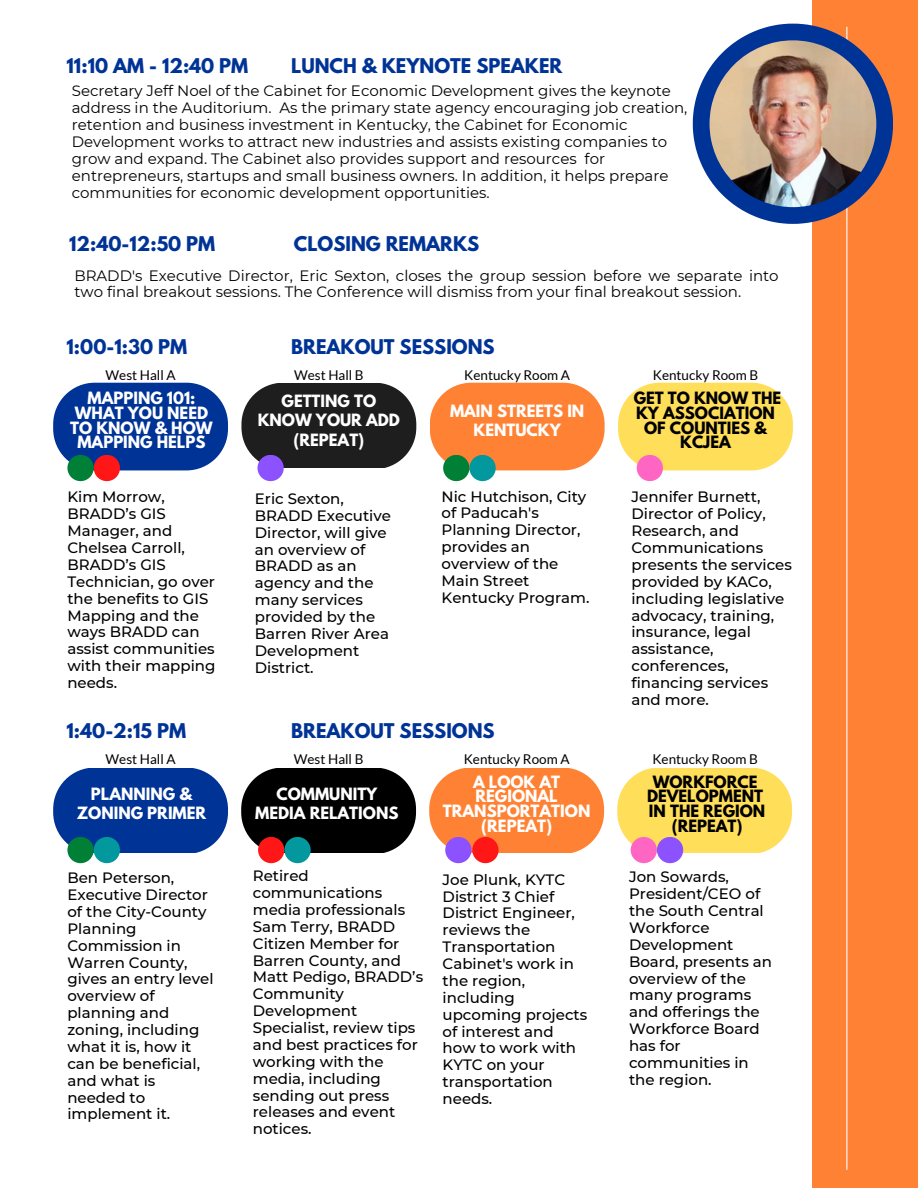
<style>
.page{position:relative;width:918px;height:1188px;background:#fff}
.page>*{position:absolute;margin:0;border:0;box-sizing:border-box;transform-origin:0 0}
.t1{font:700 18px "League Spartan";color:#003396}
.t2{font:500 15px/16.8px "Montserrat";color:#000}
.t3{font:15px/16.8px "Montserrat";color:#000}
.t4{font:700 15px/14.7px "League Spartan";color:#fff;text-align:center}
.t5{font:700 15px/14.7px "League Spartan";color:#000;text-align:center}
.t6{font:13.5px "Lato";color:#000}
</style>
<div class="page">
<div style="left:812px;top:0;width:106px;height:1188px;background:#ff8234"></div>
<hr style="left:846px;top:27px;width:1px;height:1143px;background:#fff">
<svg style="left:241px;top:383px;width:175px;height:85px;background:#323232"></svg>
<div style="left:257px;top:455px;width:27px;height:26px;background:#8c52ff;border-radius:50%"></div>
<svg style="left:693px;top:24px;width:200px;height:200px"></svg>
<img style="left:710px;top:40px;width:166px;height:167px">
<svg style="left:429px;top:768px;width:175px;height:84px;background:#fe8d46"></svg>
<div style="left:445px;top:837px;width:27px;height:26px;background:#8c52ff;border-radius:50%"></div>
<svg style="left:241px;top:768px;width:175px;height:84px;background:#171717"></svg>
<div style="left:258px;top:837px;width:26px;height:26px;background:#ff1616;border-radius:50%"></div>
<div style="left:284px;top:837px;width:27px;height:26px;background:#03989e;border-radius:50%"></div>
<svg style="left:53px;top:768px;width:175px;height:84px;background:#17459f"></svg>
<div style="left:67px;top:837px;width:27px;height:26px;background:#008037;border-radius:50%"></div>
<div style="left:94px;top:837px;width:26px;height:26px;background:#03989e;border-radius:50%"></div>
<div style="left:618px;top:383px;width:175px;height:87px;background:#ffde59;border-radius:42px"></div>
<div style="left:637px;top:455px;width:26px;height:26px;background:#ff66c4;border-radius:50%"></div>
<div style="left:430px;top:383px;width:175px;height:87px;background:#ff8234;border-radius:42px"></div>
<div style="left:443px;top:455px;width:26px;height:26px;background:#008037;border-radius:50%"></div>
<div style="left:469px;top:455px;width:27px;height:26px;background:#03989e;border-radius:50%"></div>
<div style="left:53px;top:383px;width:175px;height:87px;background:#003396;border-radius:42px"></div>
<div style="left:94px;top:455px;width:26px;height:26px;background:#ff1616;border-radius:50%"></div>
<div style="left:67px;top:455px;width:27px;height:26px;background:#008037;border-radius:50%"></div>
<svg style="left:617px;top:768px;width:175px;height:84px;background:#fee068"></svg>
<div style="left:631px;top:837px;width:26px;height:26px;background:#ff66c4;border-radius:50%"></div>
<div style="left:657px;top:837px;width:26px;height:26px;background:#8c52ff;border-radius:50%"></div>
<div style="left:472px;top:837px;width:27px;height:26px;background:#ff1616;border-radius:50%"></div>
<p class="t1" style="left:67px;top:57px;width:183px">11:10 AM - 12:40 PM</p>
<p class="t1" style="left:291px;top:57px;width:273px">LUNCH &amp; KEYNOTE SPEAKER</p>
<p class="t3" style="left:72px;top:83px;width:617px">Secretary Jeff Noel of the Cabinet for Economic Development gives the keynote address in the Auditorium. As the primary state agency encouraging job creation, retention and business investment in Kentucky, the Cabinet for Economic Development works to attract new industries and assists existing companies to grow and expand. The Cabinet also provides support and resources for entrepreneurs, startups and small business owners. In addition, it helps prepare communities for economic development opportunities.</p>
<p class="t1" style="left:69px;top:235px;width:148px">12:40-12:50 PM</p>
<p class="t1" style="left:294px;top:235px;width:187px">CLOSING REMARKS</p>
<p class="t3" style="left:74px;top:267px;width:706px">BRADD's Executive Director, Eric Sexton, closes the group session before we separate into two final breakout sessions. The Conference will dismiss from your final breakout session.</p>
<p class="t1" style="left:67px;top:337px;width:122px">1:00-1:30 PM</p>
<p class="t1" style="left:291px;top:337px;width:205px">BREAKOUT SESSIONS</p>
<p class="t6" style="left:106px;top:366px;width:72px">West Hall A</p>
<p class="t4" style="left:70px;top:393px;width:144px">MAPPING 101:<br>WHAT YOU NEED<br>TO KNOW &amp; HOW<br>MAPPING HELPS</p>
<p class="t2" style="left:67px;top:489px;width:150px">Kim Morrow,<br>BRADD’s GIS<br>Manager, and<br>Chelsea Carroll,<br>BRADD’s GIS<br>Technician, go over the benefits to GIS<br>Mapping and the ways BRADD can assist communities with their mapping needs.</p>
<p class="t6" style="left:294px;top:366px;width:71px">West Hall B</p>
<p class="t4" style="left:258px;top:394px;width:144px;line-height:19.2px">GETTING TO<br>KNOW YOUR ADD (REPEAT)</p>
<p class="t2" style="left:255px;top:490px;width:138px">Eric Sexton,<br>BRADD Executive<br>Director, will give an overview of<br>BRADD as an agency and the many services provided by the<br>Barren River Area<br>Development<br>District.</p>
<p class="t6" style="left:464px;top:366px;width:107px">Kentucky Room A</p>
<p class="t4" style="left:450px;top:403px;width:136px;line-height:19.2px">MAIN STREETS IN<br>KENTUCKY</p>
<p class="t2" style="left:442px;top:488px;width:149px">Nic Hutchison, City of Paducah's<br>Planning Director, provides an overview of the<br>Main Street<br>Kentucky Program.</p>
<p class="t1" style="left:67px;top:722px;width:121px">1:40-2:15 PM</p>
<p class="t1" style="left:291px;top:722px;width:205px">BREAKOUT SESSIONS</p>
<p class="t6" style="left:106px;top:751px;width:72px">West Hall A</p>
<p class="t4" style="left:77px;top:786px;width:131px;line-height:19.2px">PLANNING &amp;<br>ZONING PRIMER</p>
<p class="t2" style="left:67px;top:869px;width:148px">Ben Peterson,<br>Executive Director of the City-County<br>Planning<br>Commission in<br>Warren County, gives an entry level overview of planning and zoning, including what it is, how it can be beneficial, and what is needed to implement it.</p>
<p class="t6" style="left:294px;top:751px;width:71px">West Hall B</p>
<p class="t4" style="left:255px;top:786px;width:145px;line-height:19.2px">COMMUNITY<br>MEDIA RELATIONS</p>
<p class="t2" style="left:253px;top:867px;width:172px">Retired communications media professionals<br>Sam Terry, BRADD<br>Citizen Member for<br>Barren County, and<br>Matt Pedigo, BRADD’s<br>Community<br>Development<br>Specialist, review tips and best practices for working with the media, including sending out press releases and event notices.</p>
<p class="t6" style="left:464px;top:751px;width:107px">Kentucky Room A</p>
<p class="t4" style="left:443px;top:776px;width:149px">A LOOK AT<br>REGIONAL<br>TRANSPORTATION (REPEAT)</p>
<p class="t2" style="left:443px;top:871px;width:146px">Joe Plunk, KYTC<br>District 3 Chief<br>District Engineer, reviews the<br>Transportation<br>Cabinet's work in the region, including upcoming projects of interest and how to work with<br>KYTC on your transportation needs.</p>
<p class="t6" style="left:653px;top:366px;width:107px">Kentucky Room B</p>
<p class="t5" style="left:634px;top:393px;width:149px">GET TO KNOW THE<br>KY ASSOCIATION<br>OF COUNTIES &amp;<br>KCJEA</p>
<p class="t2" style="left:631px;top:489px;width:162px">Jennifer Burnett,<br>Director of Policy,<br>Research, and<br>Communications presents the services provided by KACo, including legislative advocacy, training, insurance, legal assistance, conferences, financing services and more.</p>
<p class="t6" style="left:652px;top:751px;width:107px">Kentucky Room B</p>
<p class="t5" style="left:647px;top:776px;width:120px">WORKFORCE<br>DEVELOPMENT<br>IN THE REGION (REPEAT)</p>
<p class="t2" style="left:629px;top:868px;width:145px">Jon Sowards,<br>President/CEO of the South Central<br>Workforce<br>Development<br>Board, presents an overview of the many programs and offerings the<br>Workforce Board has for communities in the region.</p>
</div>
